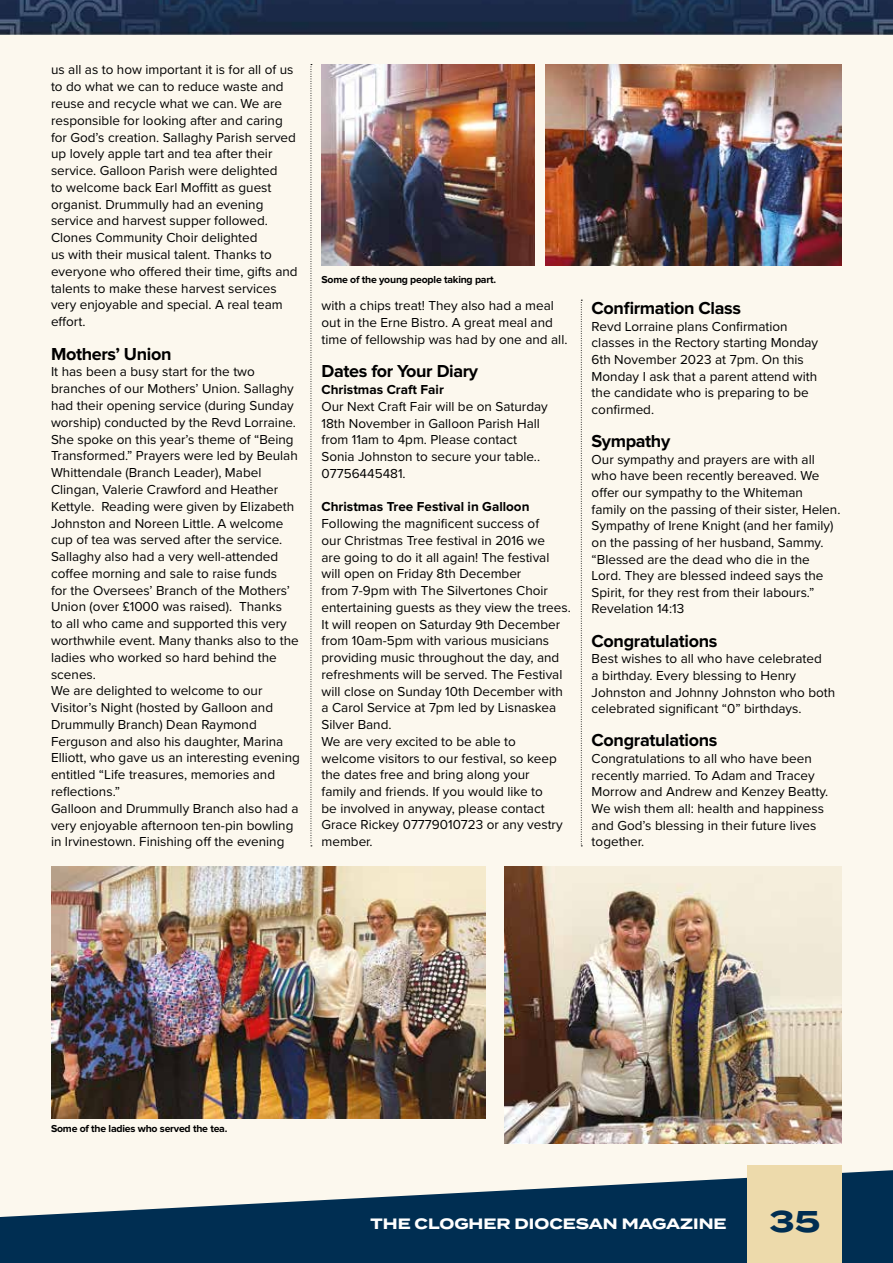
<style>
.page{position:relative;width:893px;height:1263px;background:#fff}
.page>*{position:absolute;margin:0;border:0;box-sizing:border-box;transform-origin:0 0}
.t1{font:700 30px "Termina";color:#002e52}
.t2{font:700 18px "Proxima Nova";letter-spacing:-.02em;color:#000}
.t3{font:700 15px "Termina";color:#fff}
.t4{font:13.5px/16.8px "Proxima Nova";color:#000}
.t5{font:700 13.5px "Proxima Nova";color:#000}
.t6{font:700 10.5px "Proxima Nova";letter-spacing:-.02em;color:#000}
</style>
<div class="page">
<div style="left:0;top:34px;width:893px;height:1229px;background:#fcf8ee"></div>
<svg style="left:0;top:1169px;width:893px;height:94px;fill:#002e52"></svg>
<img style="left:0;top:0;width:893px;height:34px">
<div style="left:748px;top:1165px;width:94px;height:98px;background:#eddaab"></div>
<svg style="left:311px;top:64px;width:1px;height:782px"></svg>
<img style="left:322px;top:64px;width:212px;height:202px">
<img style="left:545px;top:64px;width:297px;height:202px">
<img style="left:51px;top:866px;width:434px;height:253px">
<img style="left:505px;top:866px;width:337px;height:278px">
<svg style="left:581px;top:300px;width:1px;height:546px"></svg>
<p class="t4" style="left:51px;top:61px;width:248px">us all as to how important it is for all of us to do what we can to reduce waste and reuse and recycle what we can. We are responsible for looking after and caring for God’s creation. Sallaghy Parish served up lovely apple tart and tea after their service. Galloon Parish were delighted<br>to welcome back Earl Moffitt as guest organist. Drummully had an evening service and harvest supper followed.<br>Clones Community Choir delighted<br>us with their musical talent. Thanks to everyone who offered their time, gifts and talents to make these harvest services very enjoyable and special. A real team effort.</p>
<h2 class="t2" style="left:51px;top:345px;width:122px">Mothers’ Union</h2>
<p class="t4" style="left:51px;top:363px;width:250px">It has been a busy start for the two branches of our Mothers’ Union. Sallaghy had their opening service (during Sunday worship) conducted by the Revd Lorraine.<br>She spoke on this year’s theme of “Being Transformed.” Prayers were led by Beulah Whittendale (Branch Leader), Mabel Clingan, Valerie Crawford and Heather Kettyle. Reading were given by Elizabeth Johnston and Noreen Little. A welcome cup of tea was served after the service.<br>Sallaghy also had a very well-attended coffee morning and sale to raise funds<br>for the Oversees’ Branch of the Mothers’ Union (over £1000 was raised). Thanks<br>to all who came and supported this very worthwhile event. Many thanks also to the ladies who worked so hard behind the scenes.<br>We are delighted to welcome to our Visitor’s Night (hosted by Galloon and Drummully Branch) Dean Raymond Ferguson and also his daughter, Marina Elliott, who gave us an interesting evening entitled “Life treasures, memories and reflections.”<br>Galloon and Drummully Branch also had a very enjoyable afternoon ten-pin bowling in Irvinestown. Finishing off the evening</p>
<p class="t6" style="left:322px;top:275px;width:176px">Some of the young people taking part.</p>
<p class="t4" style="left:322px;top:297px;width:247px">with a chips treat! They also had a meal out in the Erne Bistro. A great meal and time of fellowship was had by one and all.</p>
<h2 class="t2" style="left:322px;top:363px;width:158px">Dates for Your Diary</h2>
<p class="t5" style="left:322px;top:383px;width:124px">Christmas Craft Fair</p>
<p class="t4" style="left:322px;top:397px;width:228px">Our Next Craft Fair will be on Saturday<br>18th November in Galloon Parish Hall from 11am to 4pm. Please contact<br>Sonia Johnston to secure your table..<br>07756445481.</p>
<p class="t5" style="left:322px;top:501px;width:209px">Christmas Tree Festival in Galloon</p>
<p class="t4" style="left:322px;top:515px;width:251px">Following the magnificent success of<br>our Christmas Tree festival in 2016 we<br>are going to do it all again! The festival will open on Friday 8th December<br>from 7-9pm with The Silvertones Choir entertaining guests as they view the trees.<br>It will reopen on Saturday 9th December from 10am-5pm with various musicians providing music throughout the day, and refreshments will be served. The Festival will close on Sunday 10th December with a Carol Service at 7pm led by Lisnaskea Silver Band.<br>We are very excited to be able to welcome visitors to our festival, so keep the dates free and bring along your<br>family and friends. If you would like to<br>be involved in anyway, please contact Grace Rickey 07779010723 or any vestry member.</p>
<h2 class="t2" style="left:592px;top:300px;width:151px">Confirmation Class</h2>
<p class="t4" style="left:592px;top:317px;width:228px">Revd Lorraine plans Confirmation classes in the Rectory starting Monday<br>6th November 2023 at 7pm. On this<br>Monday I ask that a parent attend with the candidate who is preparing to be confirmed.</p>
<h2 class="t2" style="left:592px;top:433px;width:80px">Sympathy</h2>
<p class="t4" style="left:592px;top:450px;width:250px">Our sympathy and prayers are with all who have been recently bereaved. We offer our sympathy to the Whiteman family on the passing of their sister, Helen.<br>Sympathy of Irene Knight (and her family) on the passing of her husband, Sammy. “Blessed are the dead who die in the Lord. They are blessed indeed says the Spirit, for they rest from their labours.” Revelation 14:13</p>
<h2 class="t2" style="left:592px;top:632px;width:127px">Congratulations</h2>
<p class="t4" style="left:592px;top:650px;width:245px">Best wishes to all who have celebrated<br>a birthday. Every blessing to Henry Johnston and Johnny Johnston who both celebrated significant “0” birthdays.</p>
<h2 class="t2" style="left:592px;top:732px;width:127px">Congratulations</h2>
<p class="t4" style="left:592px;top:750px;width:238px">Congratulations to all who have been recently married. To Adam and Tracey Morrow and Andrew and Kenzey Beatty.<br>We wish them all: health and happiness and God’s blessing in their future lives together.</p>
<p class="t6" style="left:51px;top:1124px;width:178px">Some of the ladies who served the tea.</p>
<p class="t3" style="left:371px;top:1212px;width:358px">THE CLOGHER DIOCESAN MAGAZINE</p>
<h1 class="t1" style="left:770px;top:1199px;width:52px">35</h1>
</div>
